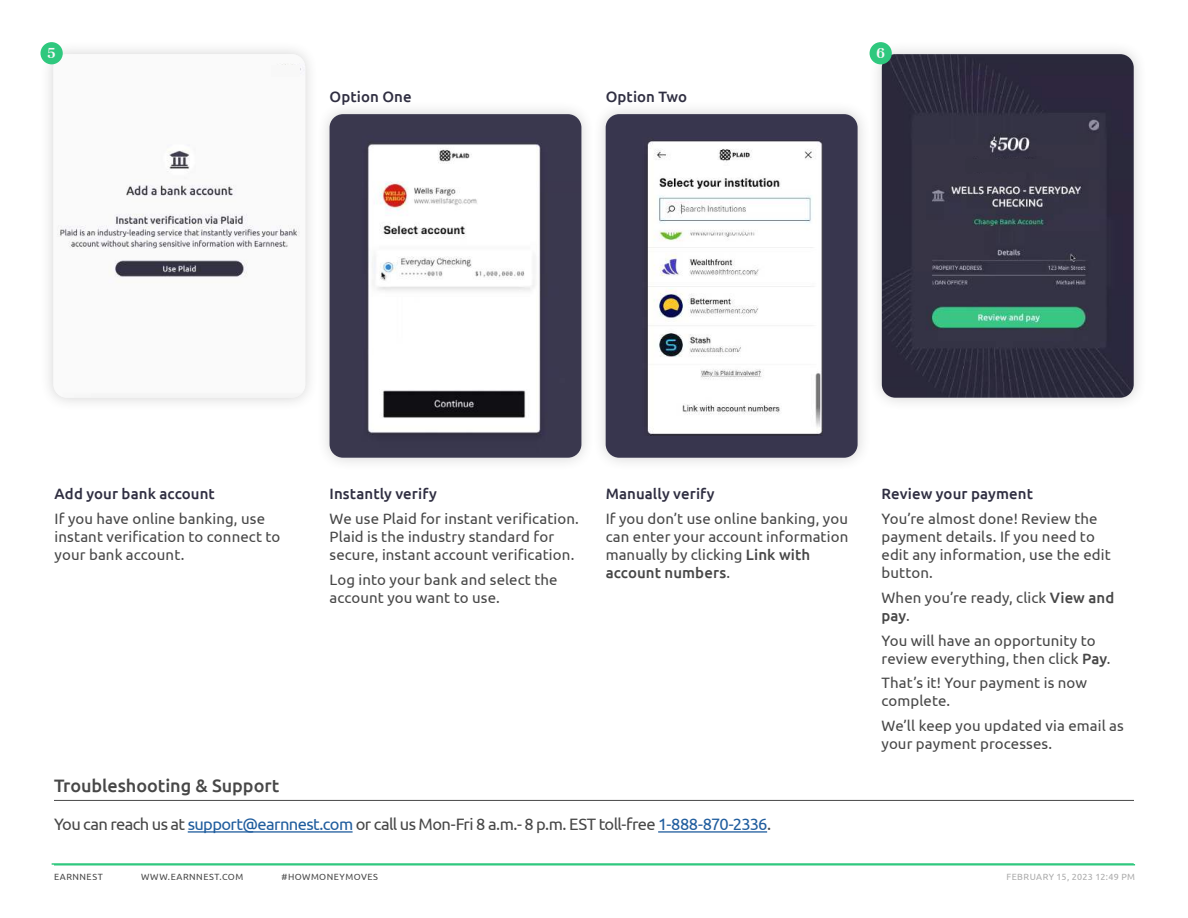
<style>
.page{position:relative;width:1188px;height:918px;background:#fff}
.page>*{position:absolute;margin:0;border:0;box-sizing:border-box;transform-origin:0 0}
.t1{font:500 18px "Ubuntu";color:#474747}
.t2{font:16.5px "Ubuntu";letter-spacing:-.035em;color:#474747}
.t3{font:700 16.5px "Unna";color:#f8f8f8}
.t4{font:15px/18px "Ubuntu";letter-spacing:.01em;color:#474747}
.t5{font:500 15px "Ubuntu";letter-spacing:.005em;color:#2f2e41}
.t6{font:9px "Ubuntu";letter-spacing:.055em;color:#474747}
.t7{font:9px "Ubuntu";letter-spacing:.04em;color:#ababab}
.s1{font-weight:500}
.s2{color:#205d9e}
</style>
<div class="page">
<hr style="left:54px;top:864px;width:1081px;height:1px;background:#2fc87e">
<div style="left:868px;top:41px;width:279px;height:370px;background:#484747;opacity:.23"></div>
<img style="left:882px;top:54px;width:252px;height:344px">
<div style="left:40px;top:41px;width:279px;height:370px;background:#484747;opacity:.23"></div>
<img style="left:53px;top:54px;width:248px;height:344px">
<div style="left:316px;top:101px;width:279px;height:370px;background:#484747;opacity:.23"></div>
<img style="left:330px;top:114px;width:251px;height:344px">
<div style="left:870px;top:42px;width:22px;height:22px;background:#2fc87e;border-radius:50%"></div>
<div style="left:41px;top:42px;width:22px;height:22px;background:#2fc87e;border-radius:50%"></div>
<hr style="left:54px;top:800px;width:1080px;height:1px;background:#474747">
<hr style="left:188px;top:831px;width:165px;height:2px;background:#205d9e">
<hr style="left:658px;top:831px;width:109px;height:2px;background:#205d9e">
<hr style="left:52px;top:863px;width:1082px;height:2px;background:#2fc87e">
<div style="left:592px;top:101px;width:279px;height:370px;background:#484747;opacity:.23"></div>
<div style="left:606px;top:114px;width:252px;height:344px;background:#38364e;border-radius:13px"></div>
<img style="left:646px;top:140px;width:176px;height:295px">
<div style="left:965px;top:160px;width:88px;height:12px;background:#353343"></div>
<div style="left:271px;top:65px;width:28px;height:11px;background:#f8f8f8"></div>
<p class="t3" style="left:48px;top:43px;width:10px">5</p>
<p class="t3" style="left:877px;top:43px;width:10px">6</p>
<p class="t5" style="left:330px;top:90px;width:84px">Option One</p>
<p class="t5" style="left:606px;top:90px;width:83px">Option Two</p>
<p class="t5" style="left:55px;top:488px;width:162px">Add your bank account</p>
<p class="t4" style="left:55px;top:511px;width:227px">If you have online banking, use instant veri昀椀cation to connect to your bank account.</p>
<p class="t5" style="left:330px;top:488px;width:109px">Instantly verify</p>
<p class="t4" style="left:330px;top:509px;width:251px">We use Plaid for instant veri昀椀cation.<br>Plaid is the industry standard for secure, instant account veri昀椀cation.</p>
<p class="t4" style="left:330px;top:571px;width:230px">Log into your bank and select the account you want to use.</p>
<p class="t5" style="left:606px;top:488px;width:111px">Manually verify</p>
<p class="t4" style="left:606px;top:511px;width:244px">If you don’t use online banking, you can enter your account information manually by clicking <span class="s1">Link with account numbers</span>.</p>
<p class="t5" style="left:882px;top:488px;width:153px">Review your payment</p>
<p class="t4" style="left:882px;top:511px;width:231px">you’re almost done! review the payment details. If you need to edit any information, use the edit button.</p>
<p class="t4" style="left:882px;top:589px;width:234px">When you’re ready, click <span class="s1">View and pay</span>.</p>
<p class="t4" style="left:882px;top:632px;width:230px">you will have an opportunity to review everything, then click <span class="s1">Pay</span>.</p>
<p class="t4" style="left:882px;top:675px;width:207px">That’s it! your payment is now complete.</p>
<p class="t4" style="left:882px;top:718px;width:244px">We’ll keep you updated via email as your payment processes.</p>
<p class="t1" style="left:54px;top:778px;width:227px">Troubleshooting &amp; Support</p>
<p class="t2" style="left:54px;top:817px;width:719px">you can reach us at <span class="s2">support@earnnest.com</span> or call us Mon-Fri 8 a.m.- 8 p.m. eST toll-free <span class="s2">1-888-870-2336</span>.</p>
<p class="t6" style="left:54px;top:871px;width:50px">EARNNEST</p>
<p class="t6" style="left:141px;top:871px;width:103px">WWW.EARNNEST.COM</p>
<p class="t6" style="left:281px;top:871px;width:98px">#HOWMONEYMOVES</p>
<p class="t7" style="left:1006px;top:873px;width:130px">February 15, 2023 12:49 PM</p>
</div>
